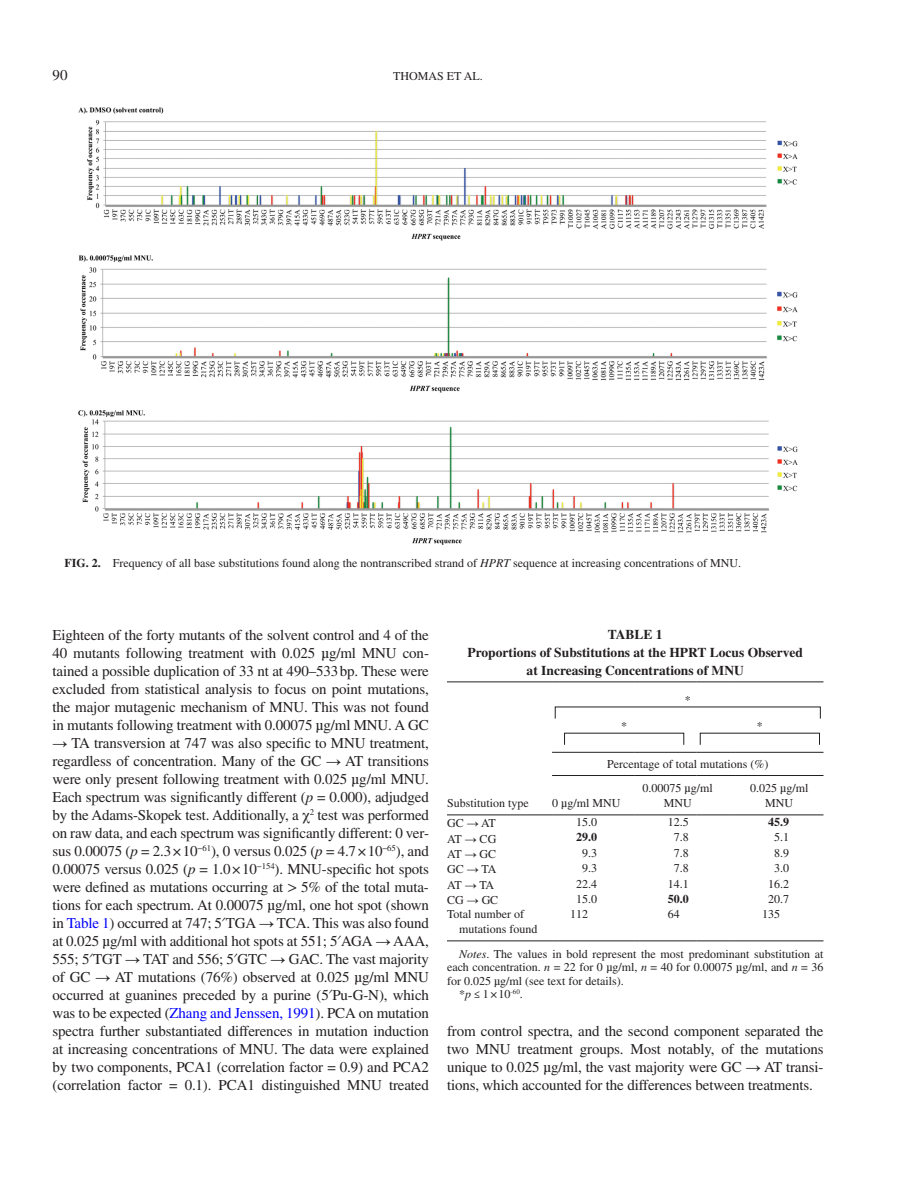
<style>
.page{position:relative;width:900px;height:1184px;background:#fff}
.page>*{position:absolute;margin:0;border:0;box-sizing:border-box;transform-origin:0 0}
.t1{font:15px/18px "Times LT Std";letter-spacing:-.01em;color:#231f20;text-align:justify}
.t2{font:700 13.5px/18px "Times LT Std";color:#231f20;text-align:center}
.t3{font:12px/15px "Times LT Std";color:#231f20;text-align:center}
.t4{font:700 12px "Times LT Std";color:#231f20}
.s1{font-weight:700}
.s2{font-style:italic}
.s3{font-family:"Gandhari Unicode"}
.s4{color:#00f}
</style>
<div class="page">
<img style="left:78px;top:107px;width:720px;height:134px">
<img style="left:78px;top:255px;width:720px;height:137px">
<img style="left:78px;top:410px;width:720px;height:134px">
<hr style="left:447px;top:940px;width:105px;height:1px;background:#231f20">
<hr style="left:552px;top:940px;width:83px;height:1px;background:#231f20">
<hr style="left:635px;top:940px;width:61px;height:1px;background:#231f20">
<hr style="left:696px;top:940px;width:39px;height:1px;background:#231f20">
<hr style="left:735px;top:940px;width:89px;height:1px;background:#231f20">
<hr style="left:447px;top:681px;width:105px;height:1px;background:#231f20">
<hr style="left:447px;top:814px;width:105px;height:1px;background:#231f20">
<hr style="left:552px;top:814px;width:83px;height:1px;background:#231f20">
<hr style="left:635px;top:814px;width:61px;height:1px;background:#231f20">
<hr style="left:696px;top:814px;width:39px;height:1px;background:#231f20">
<hr style="left:735px;top:814px;width:89px;height:1px;background:#231f20">
<hr style="left:552px;top:681px;width:83px;height:1px;background:#231f20">
<hr style="left:635px;top:681px;width:61px;height:1px;background:#231f20">
<hr style="left:696px;top:681px;width:39px;height:1px;background:#231f20">
<hr style="left:735px;top:681px;width:89px;height:1px;background:#231f20">
<hr style="left:552px;top:775px;width:83px;height:1px;background:#231f20">
<hr style="left:635px;top:775px;width:61px;height:1px;background:#231f20">
<hr style="left:696px;top:775px;width:39px;height:1px;background:#231f20">
<hr style="left:735px;top:775px;width:89px;height:1px;background:#231f20">
<hr style="left:696px;top:752px;width:39px;height:1px;background:#231f20">
<hr style="left:735px;top:752px;width:89px;height:1px;background:#231f20">
<hr style="left:552px;top:752px;width:83px;height:1px;background:#231f20">
<hr style="left:635px;top:752px;width:61px;height:1px;background:#231f20">
<p class="t1" style="left:53px;top:66px;width:16px">90</p>
<p class="t3" style="left:393px;top:69px;width:91px">THOMAS ET AL.</p>
<p class="t3" style="left:64px;top:555px;width:678px"><span class="s1">Fig. 2.</span> Frequency of all base substitutions found along the nontranscribed strand of <span class="s2">HPRT</span> sequence at increasing concentrations of MNU.</p>
<p class="t1" style="left:52px;top:626px;width:378px">Eighteen of the forty mutants of the solvent control and 4 of the 40 mutants following treatment with 0.025 <span class="s3">µ</span>g/ml MNU con&shy;tained a possible duplication of 33 nt at 490–533bp. These were excluded from statistical analysis to focus on point mutations, the major mutagenic mechanism of MNU. This was not found in mutants following treatment with 0.00075 <span class="s3">µ</span>g/ml MNU. A GC</p>
<p class="t1" style="left:52px;top:734px;width:378px"><span class="s3">→</span> TA transversion at 747 was also specific to MNU treatment, regardless of concentration. Many of the GC <span class="s3">→</span> AT transitions were only present following treatment with 0.025 <span class="s3">µ</span>g/ml MNU.<br>Each spectrum was significantly different (<span class="s2">p</span> = 0.000), adjudged by the Adams-Skopek test. Additionally, a <span class="s3">χ</span><sup>2</sup> test was performed on raw data, and each spectrum was significantly different: 0 ver&shy;sus 0.00075 (<span class="s2">p</span> = 2.3×10<sup>−61</sup>), 0 versus 0.025 (<span class="s2">p</span> = 4.7×10<sup>−65</sup>), and 0.00075 versus 0.025 (<span class="s2">p</span> = 1.0×10<sup>−154</sup>). MNU-specific hot spots were defined as mutations occurring at <span class="s3">&gt;</span> 5% of the total muta&shy;tions for each spectrum. At 0.00075 <span class="s3">µ</span>g/ml, one hot spot (shown in <span class="s4">Table 1</span>) occurred at 747; 5<span class="s3">′</span>TGA <span class="s3">→</span> TCA. This was also found at 0.025 <span class="s3">µ</span>g/ml with additional hot spots at 551; 5<span class="s3">′</span>AGA <span class="s3">→</span> AAA, 555; 5<span class="s3">′</span>TGT <span class="s3">→</span> TAT and 556; 5<span class="s3">′</span>GTC <span class="s3">→</span> GAC. The vast majority of GC <span class="s3">→</span> AT mutations (76%) observed at 0.025 <span class="s3">µ</span>g/ml MNU occurred at guanines preceded by a purine (5<span class="s3">′</span>Pu-G-N), which was to be expected (<span class="s4">Zhang and Jenssen, 1991</span>). PCA on mutation spectra further substantiated differences in mutation induction at increasing concentrations of MNU. The data were explained by two components, PCA1 (correlation factor = 0.9) and PCA2 (correlation factor = 0.1). PCA1 distinguished MNU treated</p>
<p class="t2" style="left:468px;top:625px;width:337px">Table 1<br>Proportions of Substitutions at the HPRT Locus Observed at Increasing Concentrations of MNU</p>
<p class="t3" style="left:685px;top:692px;width:7px">*</p>
<p class="t3" style="left:621px;top:718px;width:7px">*</p>
<p class="t3" style="left:757px;top:718px;width:7px">*</p>
<p class="t3" style="left:447px;top:795px;width:83px">Substitution type</p>
<p class="t3" style="left:607px;top:756px;width:163px">Percentage of total mutations (%)</p>
<p class="t3" style="left:552px;top:795px;width:70px">0 <span class="s3">µ</span>g/ml MNU</p>
<p class="t3" style="left:643px;top:780px;width:72px">0.00075 <span class="s3">µ</span>g/ml<br>MNU</p>
<p class="t3" style="left:750px;top:780px;width:60px">0.025 <span class="s3">µ</span>g/ml<br>MNU</p>
<p class="t3" style="left:447px;top:815px;width:50px">GC <span class="s3">→</span> AT</p>
<p class="t3" style="left:576px;top:814px;width:22px">15.0</p>
<p class="t3" style="left:668px;top:814px;width:22px">12.5</p>
<p class="t4" style="left:768px;top:815px;width:22px">45.9</p>
<p class="t3" style="left:447px;top:831px;width:51px">AT <span class="s3">→</span> CG</p>
<p class="t4" style="left:576px;top:830px;width:22px">29.0</p>
<p class="t3" style="left:674px;top:830px;width:16px">7.8</p>
<p class="t3" style="left:774px;top:830px;width:16px">5.1</p>
<p class="t3" style="left:447px;top:846px;width:51px">AT <span class="s3">→</span> GC</p>
<p class="t3" style="left:582px;top:845px;width:16px">9.3</p>
<p class="t3" style="left:674px;top:845px;width:16px">7.8</p>
<p class="t3" style="left:774px;top:845px;width:16px">8.9</p>
<p class="t3" style="left:447px;top:861px;width:51px">GC <span class="s3">→</span> TA</p>
<p class="t3" style="left:582px;top:860px;width:16px">9.3</p>
<p class="t3" style="left:674px;top:860px;width:16px">7.8</p>
<p class="t3" style="left:774px;top:860px;width:16px">3.0</p>
<p class="t3" style="left:447px;top:877px;width:49px">AT <span class="s3">→</span> TA</p>
<p class="t3" style="left:576px;top:876px;width:22px">22.4</p>
<p class="t3" style="left:668px;top:876px;width:22px">14.1</p>
<p class="t3" style="left:768px;top:876px;width:22px">16.2</p>
<p class="t3" style="left:447px;top:892px;width:53px">CG <span class="s3">→</span> GC</p>
<p class="t3" style="left:576px;top:891px;width:22px">15.0</p>
<p class="t4" style="left:668px;top:891px;width:22px">50.0</p>
<p class="t3" style="left:768px;top:891px;width:22px">20.7</p>
<p class="t3" style="left:459px;top:906px;width:80px;text-align:left;text-indent:-12px">Total number of mutations found</p>
<p class="t3" style="left:570px;top:906px;width:19px">112</p>
<p class="t3" style="left:668px;top:906px;width:13px">64</p>
<p class="t3" style="left:762px;top:906px;width:19px">135</p>
<p class="t3" style="left:459px;top:946px;width:366px"><span class="s2">Notes</span>. The values in bold represent the most predominant substitution at</p>
<p class="t3" style="left:447px;top:959px;width:378px">each concentration. <span class="s2">n</span> = 22 for 0 <span class="s3">µ</span>g/ml, <span class="s2">n</span> = 40 for 0.00075 <span class="s3">µ</span>g/ml, and <span class="s2">n</span> = 36</p>
<p class="t3" style="left:447px;top:973px;width:178px">for 0.025 <span class="s3">µ</span>g/ml (see text for details).</p>
<p class="t3" style="left:459px;top:986px;width:65px">*<span class="s2">p</span> ≤ 1×10<sup>˗</sup><sup>60</sup>.</p>
<p class="t1" style="left:447px;top:1021px;width:378px">from control spectra, and the second component separated the two MNU treatment groups. Most notably, of the mutations unique to 0.025 <span class="s3">µ</span>g/ml, the vast majority were GC <span class="s3">→</span> AT transi&shy;tions, which accounted for the differences between treatments.</p>
</div>
